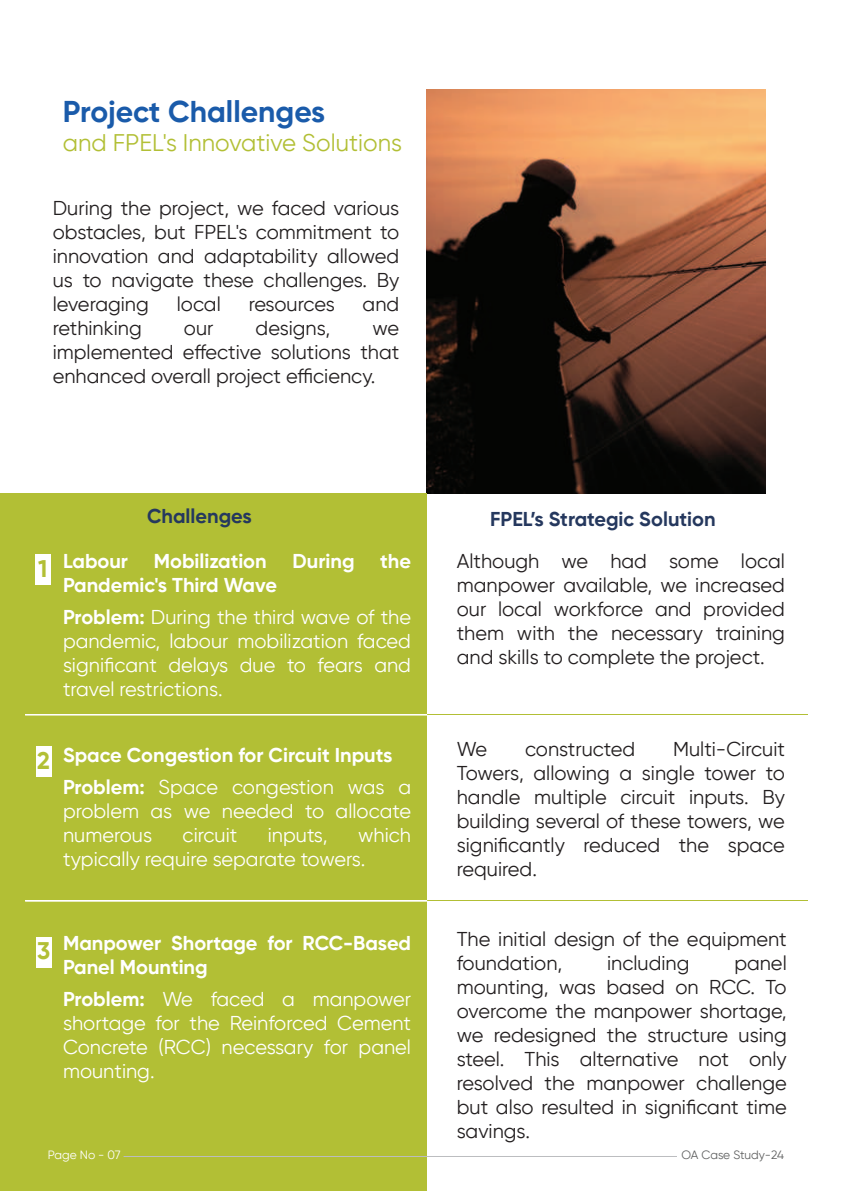
<style>
.page{position:relative;width:842px;height:1191px;background:#fff}
.page>*{position:absolute;margin:0;border:0;box-sizing:border-box;transform-origin:0 0}
.t1{font:700 30px "Gilroy";color:#1a5baa}
.t2{font:24px "Gilroy";color:#b2bf35}
.t3{font:700 24px "Gilroy";color:#b2bf35}
.t4{font:20px/24px "Gilroy";color:#231f20;text-align:justify}
.t5{font:20px/24px "Gilroy";color:#fff;text-align:justify}
.t6{font:700 20px/32px "Gilroy";color:#fff}
.t7{font:700 20px "Gilroy";color:#25385e}
.t8{font:12px "Gilroy";letter-spacing:-.005em;color:#606161}
.t9{font:12px "Gilroy";color:#fff}
.s1{font-weight:400}
.s2{font-weight:700}
</style>
<div class="page">
<img style="left:426px;top:90px;width:339px;height:403px">
<div style="left:0;top:493px;width:426px;height:698px;background:#b2bf35"></div>
<hr style="left:112px;top:714px;width:694px;height:1px;background:#b2bf35">
<div style="left:25px;top:714px;width:401px;height:1px;border:1px solid #fff"></div>
<hr style="left:112px;top:900px;width:694px;height:1px;background:#b2bf35">
<div style="left:25px;top:900px;width:401px;height:1px;border:1px solid #fff"></div>
<div style="left:35px;top:554px;width:15px;height:31px;background:#fff"></div>
<div style="left:36px;top:746px;width:15px;height:31px;background:#fff"></div>
<div style="left:36px;top:937px;width:15px;height:30px;background:#fff"></div>
<hr style="left:123px;top:1156px;width:553px;height:1px;background:#bcbdc0">
<h1 class="t1" style="left:63px;top:98px;width:264px">Project Challenges</h1>
<p class="t2" style="left:63px;top:128px;width:340px">and FPEL's Innovative Solutions</p>
<p class="t4" style="left:53px;top:196px;width:348px">During the project, we faced various obstacles, but FPEL's commitment to innovation and adaptability allowed us to navigate these challenges. By leveraging</p>
<p class="t4" style="left:177px;top:292px;width:46px">local</p>
<p class="t4" style="left:248px;top:292px;width:88px">resources</p>
<p class="t4" style="left:362px;top:292px;width:38px">and</p>
<p class="t4" style="left:53px;top:316px;width:90px">rethinking</p>
<p class="t4" style="left:184px;top:316px;width:31px">our</p>
<p class="t4" style="left:255px;top:316px;width:76px">designs,</p>
<p class="t4" style="left:53px;top:316px;width:348px;text-indent:319px">we implemented e昀昀ective solutions that enhanced overall project e昀케ciency.</p>
<p class="t3" style="left:38px;top:557px;width:11px">1</p>
<p class="t7" style="left:147px;top:506px;width:106px">Challenges</p>
<p class="t7" style="left:490px;top:510px;width:227px">FPELís Strategic Solution</p>
<p class="t6" style="left:63px;top:546px;width:67px">Labour</p>
<p class="t6" style="left:154px;top:546px;width:114px">Mobilization</p>
<p class="t6" style="left:292px;top:546px;width:64px">During</p>
<p class="t6" style="left:380px;top:546px;width:32px">the</p>
<p class="t6" style="left:63px;top:570px;width:349px">Pandemic's Third Wave<br>Problem: <span class="s1">During the third wave of the</span></p>
<p class="t5" style="left:63px;top:628px;width:349px">pandemic, labour mobilization faced significant delays due to fears and travel restrictions.</p>
<p class="t4" style="left:456px;top:548px;width:329px">Although we had some local manpower available, we increased our local workforce and provided them with the necessary training and skills to complete the project.</p>
<p class="t3" style="left:37px;top:749px;width:14px">2</p>
<p class="t6" style="left:63px;top:740px;width:349px">Space Congestion for Circuit Inputs<br>Problem: <span class="s1">Space congestion was a</span></p>
<p class="t5" style="left:63px;top:798px;width:349px">problem as we needed to allocate numerous</p>
<p class="t5" style="left:63px;top:822px;width:349px;text-indent:295px">which typically require separate towers.</p>
<p class="t5" style="left:182px;top:822px;width:56px">circuit</p>
<p class="t5" style="left:268px;top:822px;width:61px">inputs,</p>
<p class="t4" style="left:456px;top:736px;width:329px;text-indent:216px">Multi-Circuit Towers, allowing a single tower to handle multiple circuit inputs. By building several of these towers, we significantly reduced the space required.</p>
<p class="t4" style="left:456px;top:736px;width:32px">We</p>
<p class="t4" style="left:524px;top:736px;width:112px">constructed</p>
<p class="t3" style="left:37px;top:940px;width:15px">3</p>
<p class="t6" style="left:63px;top:932px;width:349px;line-height:24px">Manpower Shortage for RCC-Based<br>Panel Mounting</p>
<p class="t5" style="left:63px;top:988px;width:349px"><span class="s2">Problem:</span> We faced a manpower shortage for the Reinforced Cement Concrete (RCC) necessary for panel mounting.</p>
<p class="t4" style="left:456px;top:926px;width:331px">The initial design of the equipment foundation,</p>
<p class="t4" style="left:456px;top:950px;width:331px;text-indent:277px">panel mounting, was based on RCC. To overcome the manpower shortage, we redesigned the structure using steel. This alternative not only resolved the manpower challenge but also resulted in significant time savings.</p>
<p class="t4" style="left:606px;top:950px;width:84px">including</p>
<p class="t9" style="left:48px;top:1147px;width:74px">Page No - 07</p>
<p class="t8" style="left:681px;top:1147px;width:104px">OA Case Study-24</p>
</div>
